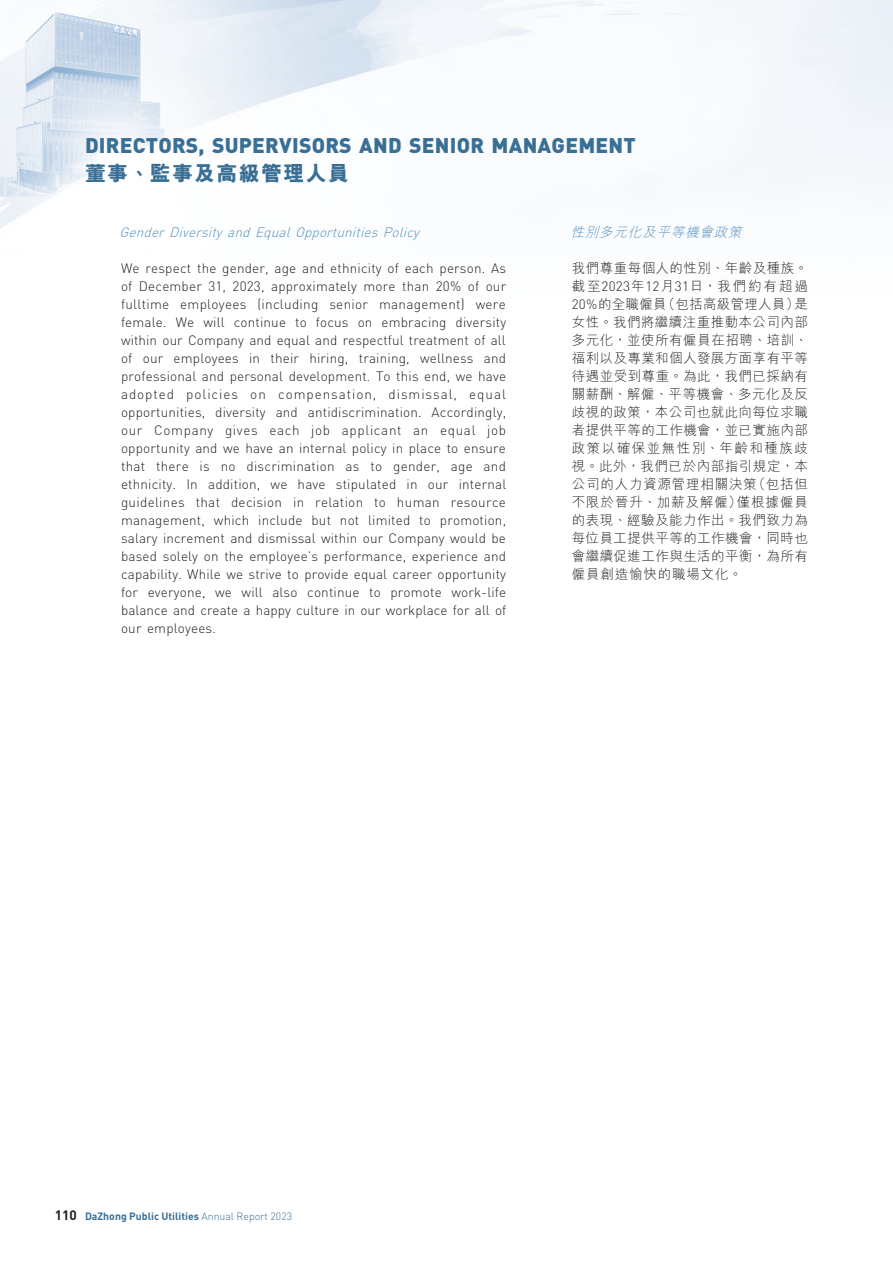
<style>
.page{position:relative;width:893px;height:1263px;background:#fff}
.page>*{position:absolute;margin:0;border:0;box-sizing:border-box;transform-origin:0 0}
.t1{font:900 21px "DIN Pro";letter-spacing:.01em;color:#3a6f95}
.t2{font:800 21px "M Hei HK";letter-spacing:.06em;color:#3a6f95}
._01_Body_Text{font:300 13.5px/18px "DIN Pro";letter-spacing:.005em;color:#231f20;text-align:justify}
._01_Body_Text-2{font:300 13.5px/18px "M Hei HK";letter-spacing:.035em;color:#231f20;text-align:justify}
._06a_______H5{font:italic 300 13.5px "DIN Pro";color:#5192c1}
._06a_______H5-2{font:italic 300 13.5px "M Hei HK";color:#5192c1}
.t3{font:700 10.5px "DIN Pro";color:#3a6f95}
.s1{font-family:"DIN Pro"}
.s2{font-size:13.5px;color:#231f20}
.s3{font-weight:300}
</style>
<div class="page">
<img style="left:0;top:0;width:893px;height:229px">
<svg style="left:2px;top:46px;width:237px;height:237px"></svg>
<h1 class="t1" style="left:85px;top:131px;width:552px">DIRECTORS, SUPERVISORS AND SENIOR MANAGEMENT</h1>
<h1 class="t2" style="left:85px;top:159px;width:265px">董事、監事及高級管理人員</h1>
<p class="_06a_______H5" style="left:120px;top:223px;width:306px">Gender Diversity and Equal Opportunities Policy</p>
<p class="_01_Body_Text" style="left:121px;top:259px;width:387px">We respect the gender, age and ethnicity of each person. As of December 31, 2023, approximately more than 20% of our fulltime employees (including senior management) were female. We will continue to focus on embracing diversity within our Company and equal and respectful treatment of all of our employees in their hiring, training, wellness and professional and personal development. To this end, we have adopted policies on compensation, dismissal, equal opportunities, diversity and antidiscrimination. Accordingly, our Company gives each job applicant an equal job opportunity and we have an internal policy in place to ensure that there is no discrimination as to gender, age and ethnicity. In addition, we have stipulated in our internal guidelines that decision in relation to human resource management, which include but not limited to promotion, salary increment and dismissal within our Company would be based solely on the employee’s performance, experience and capability. While we strive to provide equal career opportunity for everyone, we will also continue to promote work-life balance and create a happy culture in our workplace for all of our employees.</p>
<p class="_06a_______H5-2" style="left:570px;top:223px;width:178px">性別多元化及平等機會政策</p>
<p class="_01_Body_Text-2" style="left:572px;top:259px;width:238px">我們尊重每個人的性別、年齡及種族。截至<span class="s1">2023</span>年<span class="s1">12</span>月<span class="s1">31</span>日，我們約有超過<span class="s1">20%</span>的全職僱員（包括高級管理人員）是女性。我們將繼續注重推動本公司內部多元化，並使所有僱員在招聘、培訓、福利以及專業和個人發展方面享有平等待遇並受到尊重。為此，我們已採納有關薪酬、解僱、平等機會、多元化及反歧視的政策，本公司也就此向每位求職者提供平等的工作機會，並已實施內部政策以確保並無性別、年齡和種族歧視。此外，我們已於內部指引規定，本公司的人力資源管理相關決策（包括但不限於晉升、加薪及解僱）僅根據僱員的表現、經驗及能力作出。我們致力為每位員工提供平等的工作機會，同時也會繼續促進工作與生活的平衡，為所有僱員創造愉快的職場文化。</p>
<p class="t3" style="left:55px;top:1209px;width:239px"><span class="s2">110</span> DaZhong Public Utilities <span class="s3">Annual Report 2023</span></p>
</div>
